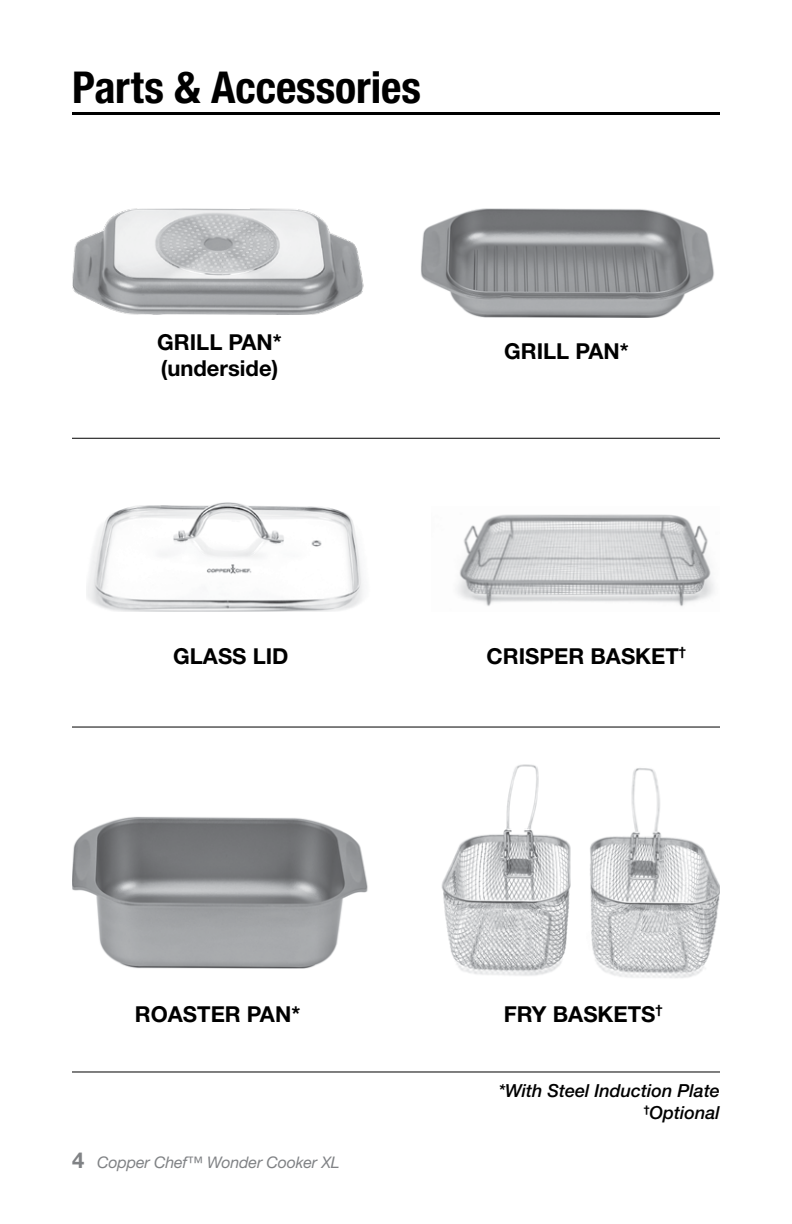
<style>
.page{position:relative;width:792px;height:1224px;background:#fff}
.page>*{position:absolute;margin:0;border:0;box-sizing:border-box;transform-origin:0 0}
.t1{font:700 condensed 44px "Helvetica Neue LT Std";letter-spacing:-.005em;color:#000}
.t2{font:700 22px/26px "Helvetica Neue LT Std";color:#000}
.t3{font:italic 500 18px/22px "Helvetica Neue LT Std";color:#000;text-align:right}
.t4{font:italic 16px "Helvetica Neue LT Std";letter-spacing:-.01em;color:#808285}
.t5{font:700 12.8px "Helvetica Neue LT Std";color:#000}
.s1{font-weight:700;font-style:normal;font-size:22px}
</style>
<div class="page">
<hr style="left:72px;top:112px;width:648px;height:3px;background:#000">
<img style="left:72px;top:209px;width:292px;height:106px">
<img style="left:421px;top:209px;width:293px;height:109px">
<img style="left:457px;top:514px;width:257px;height:93px">
<img style="left:72px;top:817px;width:296px;height:151px">
<img style="left:441px;top:764px;width:279px;height:214px">
<hr style="left:72px;top:438px;width:648px;height:1px;background:#000">
<hr style="left:72px;top:727px;width:648px;height:1px;background:#000">
<hr style="left:72px;top:1071px;width:648px;height:1px;background:#000">
<img style="left:86px;top:502px;width:277px;height:110px">
<h1 class="t1" style="left:72px;top:61px;width:350px">Parts &amp; Accessories</h1>
<p class="t2" style="left:157px;top:328px;width:126px">GRILL PAN* (underside)</p>
<p class="t2" style="left:504px;top:337px;width:126px">GRILL PAN*</p>
<p class="t2" style="left:173px;top:642px;width:117px">GLASS LID</p>
<p class="t5" style="left:679px;top:644px;width:9px">†</p>
<p class="t2" style="left:487px;top:642px;width:194px">CRISPER BASKET</p>
<p class="t2" style="left:135px;top:1000px;width:167px">ROASTER PAN*</p>
<p class="t4" style="left:72px;top:1152px;width:269px"><span class="s1">4</span> Copper Chef™ Wonder Cooker XL</p>
<p class="t2" style="left:504px;top:1000px;width:160px">FRY BASKETS<sup>†</sup></p>
<p class="t3" style="left:498px;top:1079px;width:223px">*With Steel Induction Plate <sup>†</sup>Optional</p>
</div>
